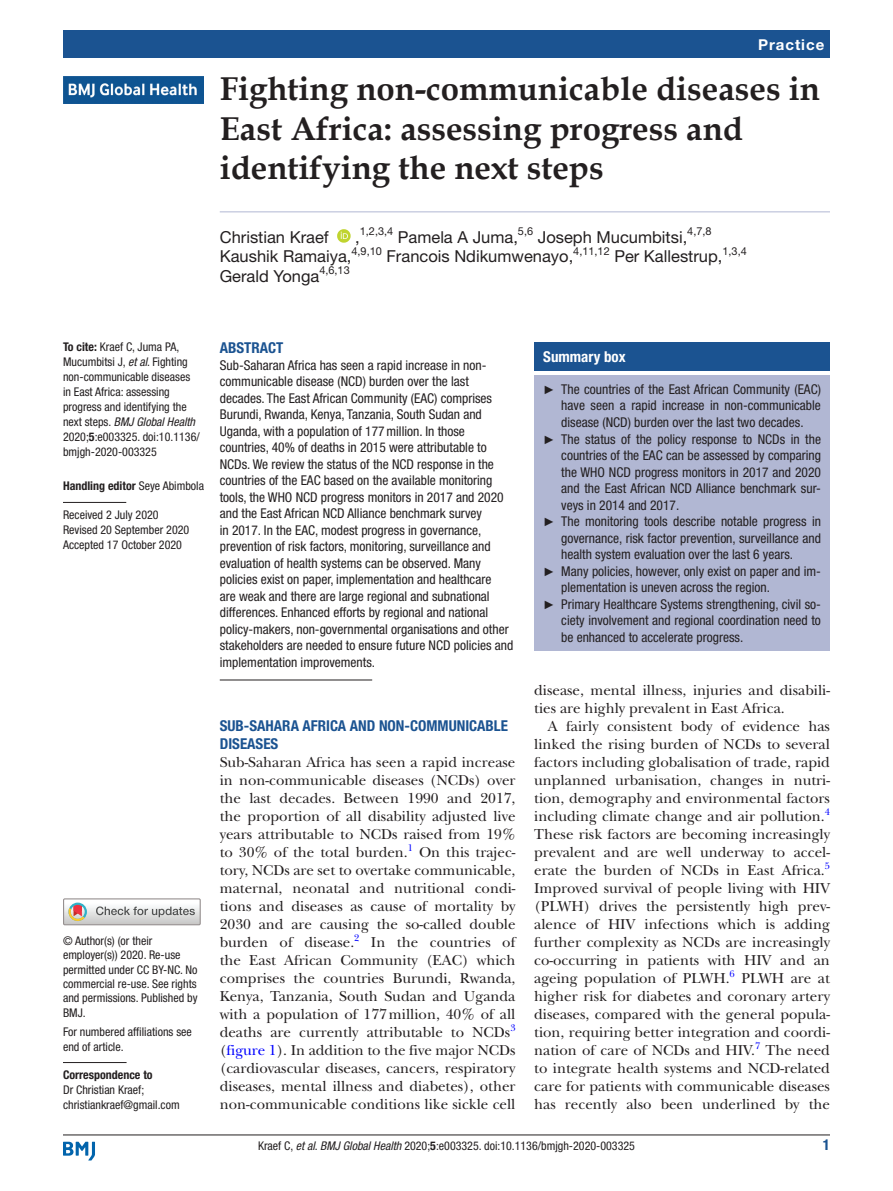
<style>
.page{position:relative;width:893px;height:1191px;background:#fff}
.page>*{position:absolute;margin:0;border:0;box-sizing:border-box;transform-origin:0 0}
.t1{font:700 33px/39px "Book Antiqua";color:#231f20}
.t2{font:16.5px "Helvetica Neue LT Std";color:#231f20}
.t3{font:15px/18px "New Baskerville";color:#231f20;text-align:justify}
.t4{font:700 condensed 15px/18px "Helvetica Neue LT Std";color:#1b5391}
.t5{font:700 condensed 15px "Helvetica Neue LT Std";color:#fff}
.t6{font:700 15px "Helvetica Neue LT Std";letter-spacing:.065em;color:#fff}
.t7{font:condensed 13.5px/16.5px "Helvetica Neue LT Std";color:#231f20}
.t8{font:condensed 12px/15px "Helvetica Neue LT Std";color:#231f20}
.t9{font:700 condensed 12px "Helvetica Neue LT Std";color:#231f20}
.t10{font:10.95px "Helvetica Neue LT Std";color:#231f20}
.t11{font:9.9px "New Baskerville";color:#00f}
.s1{font-weight:700}
.s2{font-style:italic}
.s3{font-weight:400}
.s4{color:#00f}
.s5{font-family:"Arial";font-stretch:normal;font-size:12px}
</style>
<div class="page">
<hr style="left:63px;top:1134px;width:767px;height:1px;background:#231f20">
<svg style="left:63px;top:1141px;width:32px;height:19px"></svg>
<div style="left:63px;top:898px;width:138px;height:27px;border:1px solid #969090"></div>
<svg style="left:64px;top:899px;width:136px;height:25px"></svg>
<hr style="left:220px;top:211px;width:610px;height:1px;background:#b1b7d3">
<svg style="left:337px;top:229px;width:14px;height:14px"></svg>
<div style="left:63px;top:31px;width:767px;height:27px;background:#1b5391"></div>
<hr style="left:63px;top:502px;width:63px;height:1px;background:#231f20">
<hr style="left:63px;top:1062px;width:64px;height:1px;background:#231f20">
<img style="left:63px;top:77px;width:141px;height:27px">
<hr style="left:220px;top:679px;width:152px;height:1px;background:#231f20">
<div style="left:534px;top:342px;width:296px;height:29px;background:#1b5391"></div>
<div style="left:534px;top:375px;width:296px;height:275px;background:#b1b7d3"></div>
<p class="t6" style="left:758px;top:35px;width:68px">Practice</p>
<h1 class="t1" style="left:220px;top:70px;width:602px">Fighting non-communicable diseases in<br>East Africa: assessing progress and identifying the next steps</h1>
<p class="t10" style="left:360px;top:225px;width:35px">1,2,3,4</p>
<p class="t2" style="left:398px;top:227px;width:122px">Pamela A Juma,</p>
<p class="t10" style="left:518px;top:225px;width:17px">5,6</p>
<p class="t2" style="left:538px;top:227px;width:151px">Joseph Mucumbitsi,</p>
<p class="t10" style="left:687px;top:225px;width:26px">4,7,8</p>
<p class="t2" style="left:220px;top:227px;width:111px">Christian Kraef</p>
<p class="t2" style="left:355px;top:227px;width:6px">,</p>
<p class="t2" style="left:220px;top:246px;width:133px">Kaushik Ramaiya,</p>
<p class="t10" style="left:351px;top:244px;width:32px">4,9,10</p>
<p class="t2" style="left:386px;top:246px;width:188px">Francois Ndikumwenayo,</p>
<p class="t10" style="left:573px;top:244px;width:38px">4,11,12</p>
<p class="t2" style="left:614px;top:246px;width:110px">Per Kallestrup,</p>
<p class="t10" style="left:722px;top:244px;width:26px">1,3,4</p>
<p class="t2" style="left:220px;top:266px;width:101px">Gerald Yonga</p>
<p class="t10" style="left:319px;top:264px;width:32px">4,6,13</p>
<p class="t8" style="left:63px;top:339px;width:138px"><span class="s1">To cite:</span> Kraef C, Juma PA,<br>Mucumbitsi J, <span class="s2">et al</span>. Fighting non-communicable diseases in East Africa: assessing progress and identifying the next steps. <span class="s2">BMJ Global Health<br></span>2020;<span class="s1">5</span>:e003325. doi:10.1136/ bmjgh-2020-003325</p>
<p class="t9" style="left:63px;top:478px;width:142px">Handling editor <span class="s3">Seye Abimbola</span></p>
<p class="t8" style="left:63px;top:507px;width:128px">Received 2 July 2020<br>Revised 20 September 2020<br>Accepted 17 October 2020</p>
<p class="t8" style="left:63px;top:933px;width:136px;line-height:14.4px">© Author(s) (or their employer(s)) 2020. Re-use permitted under CC BY-NC. No commercial re-use. See rights and permissions. Published by<br>BMJ.</p>
<p class="t8" style="left:63px;top:1024px;width:130px">For numbered affiliations see end of article.</p>
<p class="t9" style="left:63px;top:1067px;width:91px">Correspondence to</p>
<p class="t8" style="left:63px;top:1082px;width:118px">Dr Christian Kraef; christiankraef@gmail.com</p>
<p class="t4" style="left:220px;top:339px;width:65px">ABSTRACT</p>
<p class="t7" style="left:220px;top:357px;width:295px">Sub-Saharan Africa has seen a rapid increase in non&shy;communicable disease (NCD) burden over the last decades. The East African Community (EAC) comprises Burundi, Rwanda, Kenya, Tanzania, South Sudan and Uganda, with a population of 177million. In those countries, 40% of deaths in 2015 were attributable to NCDs. We review the status of the NCD response in the countries of the EAC based on the available monitoring tools, the WHO NCD progress monitors in 2017 and 2020 and the East African NCD Alliance benchmark survey<br>in 2017. In the EAC, modest progress in governance, prevention of risk factors, monitoring, surveillance and evaluation of health systems can be observed. Many policies exist on paper, implementation and healthcare<br>are weak and there are large regional and subnational differences. Enhanced efforts by regional and national policy-makers, non-governmental organisations and other stakeholders are needed to ensure future NCD policies and implementation improvements.</p>
<p class="t4" style="left:220px;top:716px;width:290px">SUB-SAHARA AFRICA AND NON-COMMUNICABLE<br>DISEASES</p>
<p class="t3" style="left:220px;top:753px;width:297px">Sub-Saharan Africa has seen a rapid increase in non-communicable diseases (NCDs) over the last decades. Between 1990 and 2017, the proportion of all disability adjusted live years attributable to NCDs raised from 19% to 30% of the total burden.</p>
<p class="t11" style="left:408px;top:841px;width:7px">1</p>
<p class="t3" style="left:220px;top:843px;width:297px;text-indent:199px">On this trajec&shy;tory, NCDs are set to overtake communicable, maternal, neonatal and nutritional condi&shy;tions and diseases as cause of mortality by 2030 and are causing the so-called double burden of disease.</p>
<p class="t11" style="left:354px;top:931px;width:7px">2</p>
<p class="t3" style="left:220px;top:933px;width:297px;text-indent:151px">In the countries of the East African Community (EAC) which comprises the countries Burundi, Rwanda, Kenya, Tanzania, South Sudan and Uganda with a population of 177million, 40% of all deaths are currently attributable to NCDs</p>
<p class="t11" style="left:510px;top:1021px;width:7px">3</p>
<p class="t3" style="left:220px;top:1041px;width:297px">(<span class="s4">figure 1</span>). In addition to the five major NCDs (cardiovascular diseases, cancers, respiratory diseases, mental illness and diabetes), other non-communicable conditions like sickle cell</p>
<p class="t5" style="left:543px;top:348px;width:84px">Summary box</p>
<p class="t7" style="left:543px;top:381px;width:279px"><span class="s5">►</span> The countries of the East African Community (EAC)</p>
<p class="t7" style="left:561px;top:397px;width:261px">have seen a rapid increase in non-communicable</p>
<p class="t7" style="left:561px;top:414px;width:244px">disease (NCD) burden over the last two decades.</p>
<p class="t7" style="left:543px;top:430px;width:279px"><span class="s5">►</span> The status of the policy response to NCDs in the</p>
<p class="t7" style="left:561px;top:447px;width:261px">countries of the EAC can be assessed by comparing</p>
<p class="t7" style="left:561px;top:463px;width:261px">the WHO NCD progress monitors in 2017 and 2020</p>
<p class="t7" style="left:561px;top:480px;width:261px">and the East African NCD Alliance benchmark sur-</p>
<p class="t7" style="left:561px;top:496px;width:119px">veys in 2014 and 2017.</p>
<p class="t7" style="left:543px;top:513px;width:279px"><span class="s5">►</span> The monitoring tools describe notable progress in</p>
<p class="t7" style="left:561px;top:529px;width:261px">governance, risk factor prevention, surveillance and</p>
<p class="t7" style="left:561px;top:546px;width:233px">health system evaluation over the last 6 years.</p>
<p class="t7" style="left:543px;top:562px;width:279px"><span class="s5">►</span> Many policies, however, only exist on paper and im-</p>
<p class="t7" style="left:561px;top:579px;width:210px">plementation is uneven across the region.</p>
<p class="t7" style="left:543px;top:595px;width:279px"><span class="s5">►</span> Primary Healthcare Systems strengthening, civil so-</p>
<p class="t7" style="left:561px;top:612px;width:261px">ciety involvement and regional coordination need to</p>
<p class="t7" style="left:561px;top:628px;width:183px">be enhanced to accelerate progress.</p>
<p class="t3" style="left:534px;top:681px;width:297px">disease, mental illness, injuries and disabili&shy;ties are highly prevalent in East Africa.</p>
<p class="t3" style="left:534px;top:717px;width:297px;text-indent:14px">A fairly consistent body of evidence has linked the rising burden of NCDs to several factors including globalisation of trade, rapid unplanned urbanisation, changes in nutri&shy;tion, demography and environmental factors including climate change and air pollution.<sup>4<br></sup>These risk factors are becoming increasingly prevalent and are well underway to accel&shy;erate the burden of NCDs in East Africa.</p>
<p class="t11" style="left:825px;top:859px;width:7px">5</p>
<p class="t3" style="left:534px;top:879px;width:297px">Improved survival of people living with HIV (PLWH) drives the persistently high prev&shy;alence of HIV infections which is adding further complexity as NCDs are increasingly co-occurring in patients with HIV and an ageing population of PLWH.</p>
<p class="t11" style="left:730px;top:967px;width:7px">6</p>
<p class="t3" style="left:534px;top:969px;width:297px;text-indent:207px">PLWH are at higher risk for diabetes and coronary artery diseases, compared with the general popula&shy;tion, requiring better integration and coordi&shy;nation of care of NCDs and HIV.</p>
<p class="t11" style="left:755px;top:1039px;width:7px">7</p>
<p class="t3" style="left:534px;top:1041px;width:297px;text-indent:231px">The need to integrate health systems and NCD-related care for patients with communicable diseases has recently also been underlined by the</p>
<p class="t8" style="left:258px;top:1137px;width:378px">Kraef C, <span class="s2">et al</span>. <span class="s2">BMJ Global Health</span> 2020;<span class="s1">5</span>:e003325. doi:10.1136/bmjgh-2020-003325</p>
<p class="t4" style="left:823px;top:1135px;width:9px">1</p>
</div>
